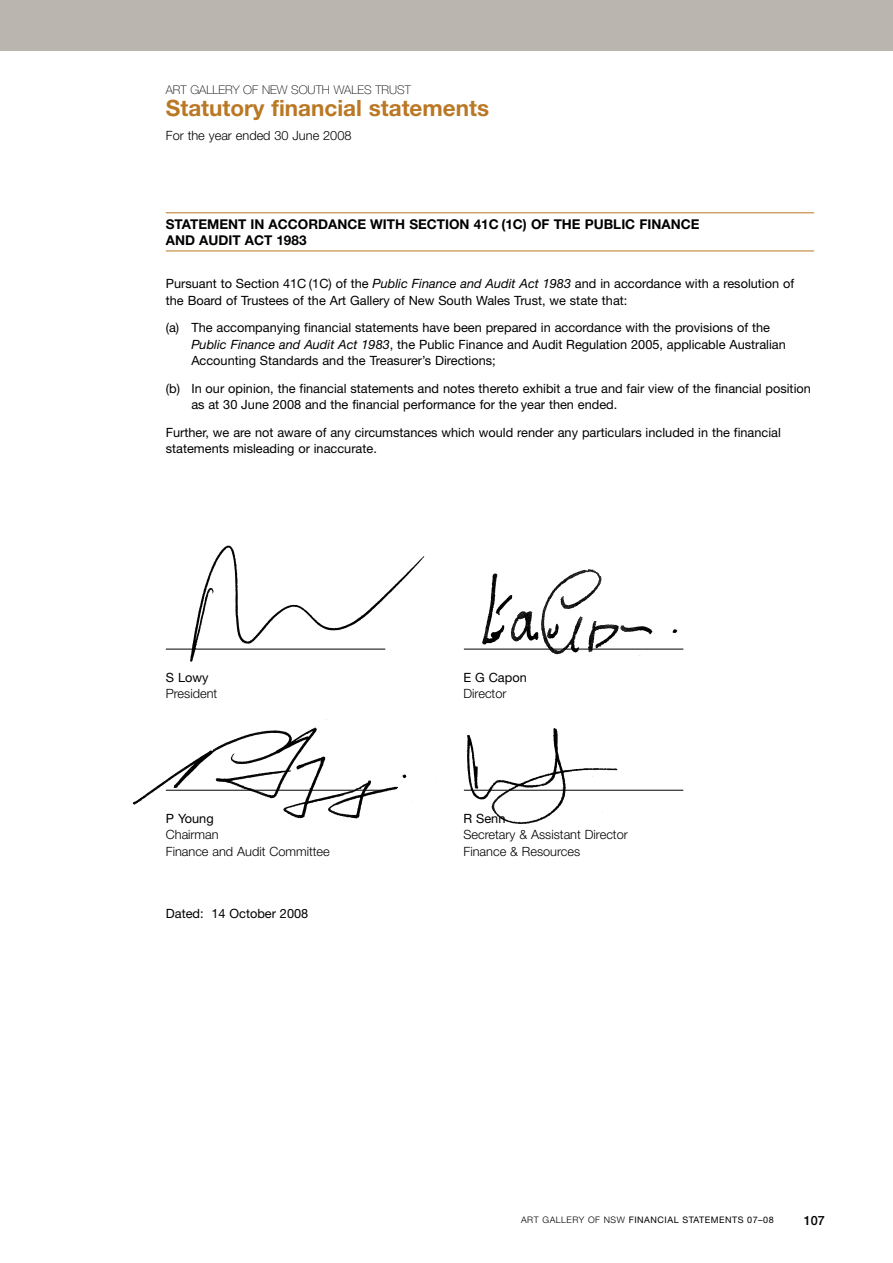
<style>
.page{position:relative;width:893px;height:1263px;background:#fff}
.page>*{position:absolute;margin:0;border:0;box-sizing:border-box;transform-origin:0 0}
.t1{font:700 22.5px "Helvetica Neue";color:#ba7825}
.t2{font:700 13.5px/16.5px "Helvetica Neue";color:#000}
.t3{font:12.75px/16.5px "Helvetica Neue";color:#000}
.t4{font:300 12.75px "Helvetica Neue";color:#000}
.t5{font:500 12.75px "Helvetica Neue";color:#000}
.t6{font:100 12px "Helvetica Neue";color:#000}
.t7{font:9px "Helvetica Neue";letter-spacing:.055em;color:#000}
.s1{font-style:italic}
.s2{font-weight:300}
</style>
<div class="page">
<div style="left:0;top:0;width:893px;height:51px;background:#bab5af"></div>
<hr style="left:166px;top:213px;width:648px;height:1px;background:#ba7825">
<hr style="left:166px;top:251px;width:648px;height:1px;background:#ba7825">
<img style="left:132px;top:545px;width:552px;height:279px">
<p class="t6" style="left:166px;top:85px;width:247px">ART GALLERY OF NEW SOUTH WALES TRUST</p>
<h1 class="t1" style="left:166px;top:100px;width:325px">Statutory financial statements</h1>
<p class="t4" style="left:166px;top:131px;width:187px">For the year ended 30 June 2008</p>
<p class="t2" style="left:166px;top:217px;width:535px">STATEMENT IN ACCORDANCE WITH SECTION 41C (1C) OF THE PUBLIC FINANCE<br>AND AUDIT ACT 1983</p>
<p class="t3" style="left:166px;top:276px;width:630px">Pursuant to Section 41C (1C) of the <span class="s1">Public Finance and Audit Act 1983</span> and in accordance with a resolution of the Board of Trustees of the Art Gallery of New South Wales Trust, we state that:</p>
<p class="t3" style="left:191px;top:321px;width:596px;text-indent:-26px">(a) The accompanying financial statements have been prepared in accordance with the provisions of the<br><span class="s1">Public Finance and Audit Act 1983</span>, the Public Finance and Audit Regulation 2005, applicable Australian<br>Accounting Standards and the Treasurer’s Directions;</p>
<p class="t3" style="left:191px;top:381px;width:621px;text-indent:-26px">(b) In our opinion, the financial statements and notes thereto exhibit a true and fair view of the financial position as at 30 June 2008 and the financial performance for the year then ended.</p>
<p class="t3" style="left:166px;top:425px;width:616px">Further, we are not aware of any circumstances which would render any particulars included in the financial statements misleading or inaccurate.</p>
<p class="t3" style="left:166px;top:670px;width:44px">S Lowy</p>
<p class="t3" style="left:463px;top:670px;width:65px">E G Capon</p>
<p class="t4" style="left:166px;top:689px;width:53px">President</p>
<p class="t4" style="left:463px;top:689px;width:44px">Director</p>
<p class="t3" style="left:166px;top:811px;width:49px">P Young</p>
<p class="t3" style="left:463px;top:811px;width:43px">R Senn</p>
<p class="t4" style="left:166px;top:830px;width:54px">Chairman</p>
<p class="t4" style="left:463px;top:830px;width:166px">Secretary &amp; Assistant Director</p>
<p class="t4" style="left:166px;top:846px;width:166px">Finance and Audit Committee</p>
<p class="t4" style="left:464px;top:846px;width:118px">Finance &amp; Resources</p>
<p class="t3" style="left:166px;top:906px;width:144px">Dated: 14 October 2008</p>
<p class="t7" style="left:521px;top:1216px;width:254px"><span class="s2">ART GALLERY OF NSW</span> FINANCIAL STATEMENTS 07–08</p>
<p class="t5" style="left:804px;top:1216px;width:23px">107</p>
</div>
